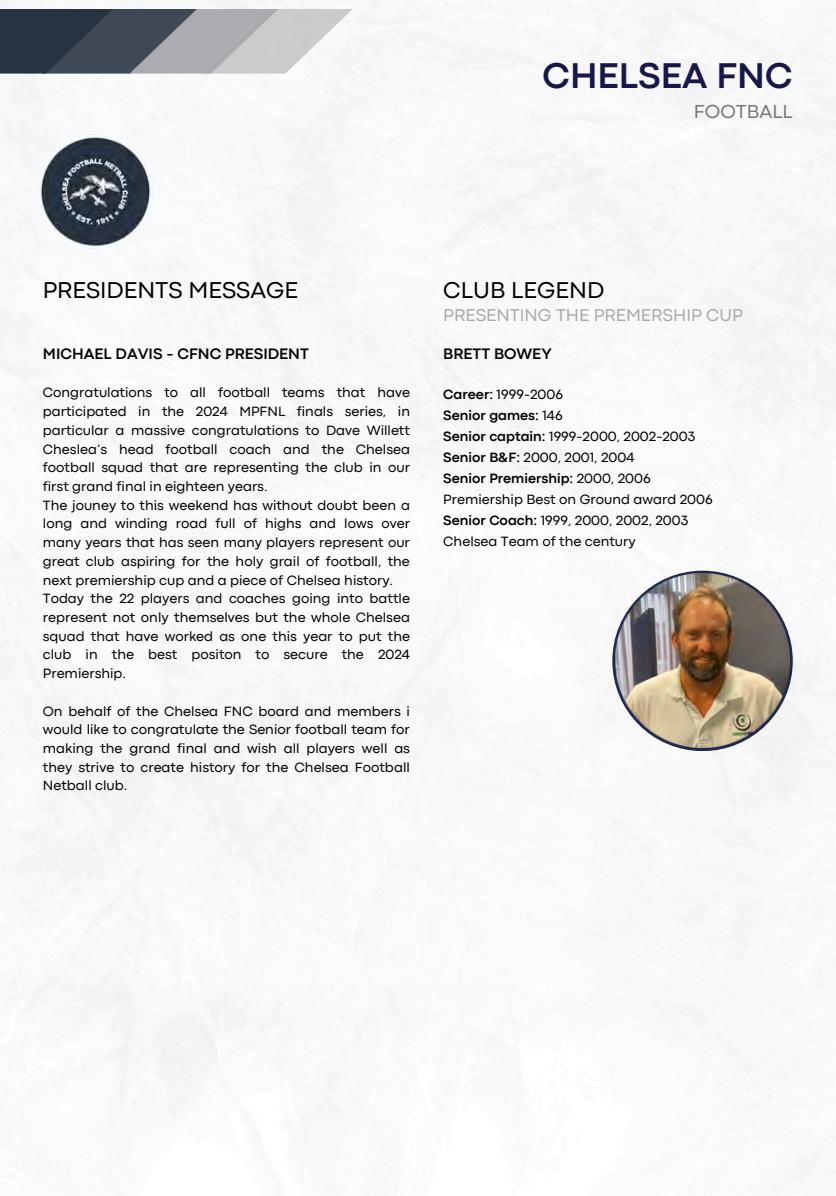
<style>
.page{position:relative;width:836px;height:1196px;background:#fff}
.page>*{position:absolute;margin:0;border:0;box-sizing:border-box;transform-origin:0 0}
.t1{font:700 37.4px "Codec Pro";color:#181848}
.t2{font:23.8px "Codec Pro";color:#000}
.t3{font:19.6px "Codec Pro";color:#767779}
.t4{font:17.8px "Codec Pro";color:#a9a9ad}
.t5{font:700 15.8px "Codec Pro";color:#030505}
.t6{font:14px/18.8px "Codec Pro";color:#000;text-align:justify}
.t7{font:700 14px "Codec Pro";color:#000}
.s1{font-weight:700}
.s2{font-weight:400}
</style>
<div class="page">
<img style="left:0;top:0;width:836px;height:1191px">
<img style="left:38px;top:134px;width:114px;height:114px">
<svg style="left:0;top:9px;width:352px;height:65px;background:#82878e"></svg>
<img style="left:615px;top:574px;width:174px;height:174px">
<p class="t1" style="left:542px;top:62px;width:251px">CHELSEA FNC</p>
<p class="t3" style="left:694px;top:104px;width:100px">FOOTBALL</p>
<p class="t2" style="left:43px;top:282px;width:257px">PRESIDENTS MESSAGE</p>
<p class="t2" style="left:443px;top:282px;width:162px">CLUB LEGEND</p>
<p class="t4" style="left:443px;top:308px;width:301px">PRESENTING THE PREMERSHIP CUP</p>
<h4 class="t5" style="left:43px;top:348px;width:267px">MICHAEL DAVIS - CFNC PRESIDENT</h4>
<p class="t6" style="left:43px;top:384px;width:368px">Congratulations to all football teams that have participated in the 2024 MPFNL finals series, in particular a massive congratulations to Dave Willett Cheslea’s head football coach and the Chelsea football squad that are representing the club in our first grand final in eighteen years.</p>
<p class="t6" style="left:43px;top:496px;width:369px">The jouney to this weekend has without doubt been a long and winding road full of highs and lows over many years that has seen many players represent our great club aspiring for the holy grail of football, the next premiership cup and a piece of Chelsea history.</p>
<p class="t6" style="left:43px;top:590px;width:368px">Today the 22 players and coaches going into battle represent not only themselves but the whole Chelsea squad that have worked as one this year to put the club in the best positon to secure the 2024<br>Premiership.</p>
<p class="t6" style="left:43px;top:702px;width:368px">On behalf of the Chelsea FNC board and members i would like to congratulate the Senior football team for making the grand final and wish all players well as they strive to create history for the Chelsea Football Netball club.</p>
<h2 class="t5" style="left:443px;top:348px;width:110px">BRETT BOWEY</h2>
<h4 class="t6" style="left:443px;top:385px;width:121px"><span class="s1">Career:</span> 1999-2006</h4>
<p class="t7" style="left:443px;top:410px;width:121px">Senior games: <span class="s2">146</span></p>
<p class="t6" style="left:443px;top:427px;width:253px"><span class="s1">Senior captain:</span> 1999-2000, 2002-2003</p>
<p class="t6" style="left:443px;top:448px;width:193px"><span class="s1">Senior B&amp;F:</span> 2000, 2001, 2004</p>
<p class="t7" style="left:443px;top:473px;width:209px">Senior Premiership: <span class="s2">2000, 2006</span></p>
<p class="t6" style="left:443px;top:491px;width:271px">Premiership Best on Ground award 2006</p>
<h3 class="t6" style="left:443px;top:512px;width:246px"><span class="s1">Senior Coach:</span> 1999, 2000, 2002, 2003</h3>
<h2 class="t6" style="left:443px;top:533px;width:194px">Chelsea Team of the century</h2>
</div>
